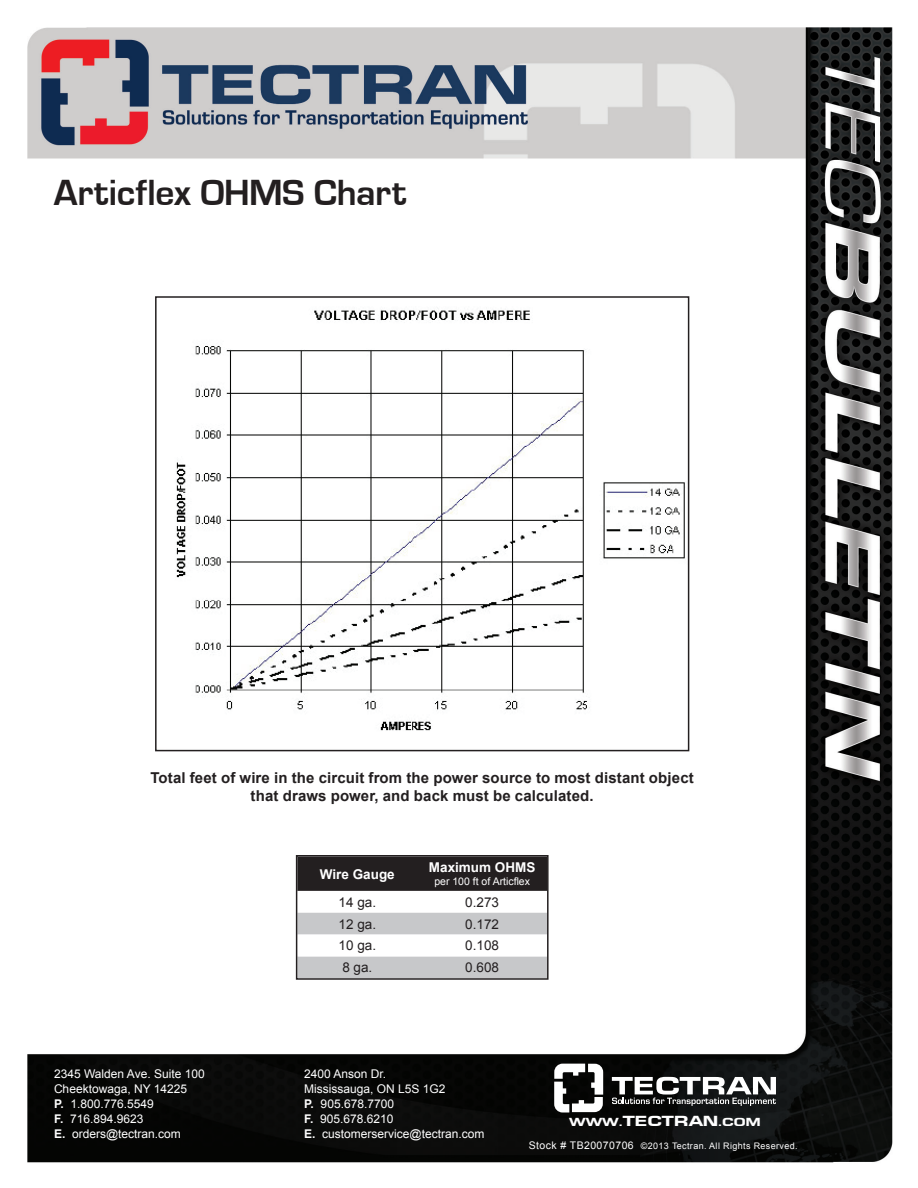
<style>
.page{position:relative;width:918px;height:1188px;background:#fff}
.page>*{position:absolute;margin:0;border:0;box-sizing:border-box;transform-origin:0 0}
.t1{font:700 37.5px "Eurostile";letter-spacing:-.01em;color:#231f20}
.t2{font:700 15px/18px "Arial";letter-spacing:.01em;color:#231f20;text-align:center}
.t3{font:13.5px "Arial";color:#231f20}
.t4{font:700 13.5px "Arial";color:#fff}
.t5{font:12.15px "Eurose Heavyface";color:#fff}
.t6{font:12px/15px "Arial";color:#fff}
.t7{font:10.5px "Arial";color:#fff}
.t8{font:9px "Arial";letter-spacing:.04em;color:#fff}
.s1{font-weight:700}
.s2{font-size:15.15px}
.s3{font-size:10.5px}
</style>
<div class="page">
<img style="left:27px;top:27px;width:866px;height:1136px">
<svg style="left:554px;top:1064px;width:49px;height:49px"></svg>
<svg style="left:612px;top:1077px;width:164px;height:29px"></svg>
<img style="left:158px;top:299px;width:528px;height:449px">
<div style="left:155px;top:296px;width:534px;height:455px;border:2px solid #231f20"></div>
<svg style="left:299px;top:858px;width:247px;height:119px"></svg>
<div style="left:296px;top:855px;width:253px;height:125px;border:2px solid #231f20"></div>
<h1 class="t1" style="left:54px;top:172px;width:354px">Articflex OHMS Chart</h1>
<p class="t2" style="left:150px;top:769px;width:545px">Total feet of wire in the circuit from the power source to most distant object that draws power, and back must be calculated.</p>
<p class="t4" style="left:320px;top:865px;width:76px">Wire Gauge</p>
<p class="t4" style="left:429px;top:859px;width:108px">Maximum OHMS</p>
<p class="t7" style="left:434px;top:874px;width:97px">per 100 ft of Articflex</p>
<p class="t6" style="left:54px;top:1067px;width:152px">2345 Walden Ave. Suite 100<br>Cheektowaga, NY 14225<br><span class="s1">P.</span> 1.800.776.5549<br><span class="s1">F.</span> 716.894.9623<br><span class="s1">E.</span> orders@tectran.com</p>
<p class="t3" style="left:339px;top:893px;width:39px">14 ga.</p>
<p class="t3" style="left:465px;top:893px;width:35px">0.273</p>
<p class="t3" style="left:339px;top:915px;width:39px">12 ga.</p>
<p class="t3" style="left:465px;top:915px;width:35px">0.172</p>
<p class="t3" style="left:339px;top:937px;width:39px">10 ga.</p>
<p class="t3" style="left:465px;top:937px;width:35px">0.108</p>
<p class="t3" style="left:342px;top:959px;width:32px">8 ga.</p>
<p class="t3" style="left:465px;top:959px;width:35px">0.608</p>
<p class="t6" style="left:304px;top:1067px;width:182px">2400 Anson Dr.<br>Mississauga, ON L5S 1G2<br><span class="s1">P.</span> 905.678.7700<br><span class="s1">F.</span> 905.678.6210<br><span class="s1">E.</span> customerservice@tectran.com</p>
<p class="t5" style="left:569px;top:1116px;width:193px">WWW.<span class="s2">TECTRAN</span>.COM</p>
<p class="t8" style="left:529px;top:1140px;width:270px"><span class="s3">Stock # TB20070706</span> ©2013 Tectran. All Rights Reserved.</p>
</div>
